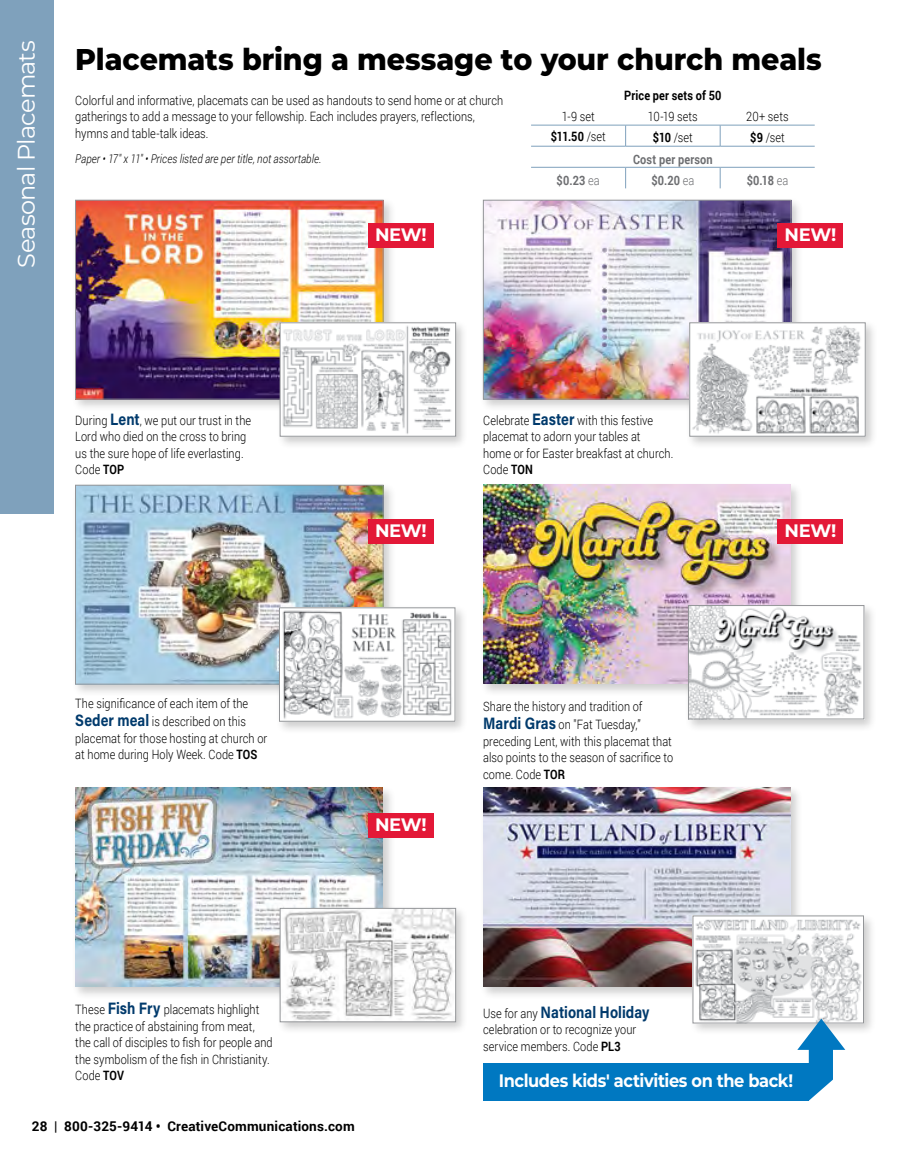
<style>
.page{position:relative;width:905px;height:1175px;background:#fff}
.page>*{position:absolute;margin:0;border:0;box-sizing:border-box;transform-origin:0 0}
.t1{font:800 30px "Montserrat";letter-spacing:-.005em;color:#000;scale:.95 1}
.t2{font:24px "Montserrat";letter-spacing:-.035em;color:#fff}
.t3{font:700 18px "Montserrat";letter-spacing:-.02em;color:#fff;scale:.9 1}
.t4{font:700 18px "Montserrat";letter-spacing:-.02em;color:#fff}
.t5{font:700 16.5px "Acumin Pro";color:#003a6c;scale:.85 1}
.t6{font:700 13.5px "Roboto";letter-spacing:.01em;color:#000}
.t7{font:300 12.9px/16.5px "Roboto";letter-spacing:.005em;color:#000;scale:.85 1}
.t8{font:700 12.9px "Roboto";letter-spacing:.015em;color:#6d6e71;scale:.85 1}
.t9{font:700 12.9px "Roboto";letter-spacing:.015em;color:#000;scale:.85 1}
.t10{font:italic 300 12px "Roboto";letter-spacing:.01em;color:#000;scale:.85 1}
.s1{font-weight:300}
.s2{font-weight:700}
.s3{font-family:"Acumin Pro";font-weight:700;font-size:16.5px;color:#003a6c}
.s4{font-family:"Roboto";font-weight:300;font-size:12.9px;color:#000}
.s5{font-weight:500}
</style>
<div class="page">
<hr style="left:531px;top:125px;width:94px;height:1px;background:#7fa1bc">
<hr style="left:625px;top:125px;width:95px;height:1px;background:#7fa1bc">
<hr style="left:720px;top:125px;width:94px;height:1px;background:#7fa1bc">
<hr style="left:531px;top:146px;width:94px;height:1px;background:#7fa1bc">
<hr style="left:625px;top:146px;width:95px;height:1px;background:#7fa1bc">
<hr style="left:720px;top:146px;width:94px;height:1px;background:#7fa1bc">
<svg style="left:625px;top:125px;width:1px;height:21px"></svg>
<svg style="left:720px;top:125px;width:1px;height:21px"></svg>
<hr style="left:531px;top:167px;width:94px;height:1px;background:#7fa1bc">
<hr style="left:625px;top:167px;width:95px;height:1px;background:#7fa1bc">
<svg style="left:625px;top:167px;width:1px;height:21px"></svg>
<hr style="left:720px;top:167px;width:94px;height:1px;background:#7fa1bc">
<svg style="left:720px;top:167px;width:1px;height:21px"></svg>
<div style="left:479px;top:784px;width:324px;height:215px;background:#000;opacity:.2"></div>
<img style="left:483px;top:787px;width:307px;height:199px">
<div style="left:479px;top:481px;width:324px;height:215px;background:#000;opacity:.2"></div>
<img style="left:483px;top:485px;width:307px;height:199px">
<div style="left:71px;top:196px;width:325px;height:216px;background:#000;opacity:.2"></div>
<img style="left:77px;top:202px;width:304px;height:195px">
<div style="left:75px;top:200px;width:308px;height:199px;border:1px solid #939598"></div>
<div style="left:479px;top:196px;width:324px;height:216px;background:#000;opacity:.2"></div>
<img style="left:485px;top:202px;width:304px;height:195px">
<div style="left:483px;top:200px;width:308px;height:199px;border:1px solid #939598"></div>
<div style="left:71px;top:481px;width:325px;height:215px;background:#000;opacity:.2"></div>
<img style="left:77px;top:487px;width:304px;height:195px">
<div style="left:75px;top:485px;width:308px;height:199px;border:1px solid #939598"></div>
<div style="left:71px;top:784px;width:324px;height:215px;background:#000;opacity:.2"></div>
<img style="left:75px;top:787px;width:308px;height:199px">
<div style="left:688px;top:912px;width:188px;height:123px;background:#000;opacity:.2"></div>
<img style="left:694px;top:917px;width:167px;height:104px">
<div style="left:692px;top:915px;width:171px;height:108px;border:1px solid #939598"></div>
<div style="left:684px;top:601px;width:192px;height:130px;background:#000;opacity:.2"></div>
<img style="left:690px;top:607px;width:172px;height:110px">
<div style="left:688px;top:605px;width:176px;height:114px;border:1px solid #939598"></div>
<div style="left:276px;top:319px;width:192px;height:130px;background:#000;opacity:.2"></div>
<img style="left:282px;top:324px;width:172px;height:110px">
<div style="left:280px;top:322px;width:176px;height:114px;border:1px solid #939598"></div>
<div style="left:685px;top:319px;width:192px;height:130px;background:#000;opacity:.2"></div>
<img style="left:691px;top:324px;width:172px;height:110px">
<div style="left:689px;top:322px;width:176px;height:114px;border:1px solid #939598"></div>
<div style="left:275px;top:604px;width:192px;height:130px;background:#000;opacity:.2"></div>
<img style="left:281px;top:609px;width:172px;height:110px">
<div style="left:279px;top:607px;width:176px;height:114px;border:1px solid #939598"></div>
<div style="left:276px;top:904px;width:192px;height:130px;background:#000;opacity:.2"></div>
<img style="left:282px;top:910px;width:172px;height:110px">
<div style="left:280px;top:908px;width:176px;height:114px;border:1px solid #939598"></div>
<div style="left:368px;top:224px;width:65px;height:24px;background:#e31837"></div>
<div style="left:368px;top:519px;width:65px;height:25px;background:#e31837"></div>
<div style="left:368px;top:813px;width:65px;height:24px;background:#e31837"></div>
<div style="left:777px;top:224px;width:66px;height:24px;background:#e31837"></div>
<div style="left:777px;top:519px;width:66px;height:25px;background:#e31837"></div>
<div style="left:483px;top:1063px;width:325px;height:37px;background:#0078c1"></div>
<svg style="left:797px;top:1018px;width:48px;height:82px"></svg>
<div style="left:0;top:0;width:53px;height:513px;background:#7fa1bc"></div>
<h2 class="t2" style="left:10px;top:268px;width:229px;rotate:-90deg">Seasonal Placemats</h2>
<h1 class="t1" style="left:75px;top:39px;width:787px">Placemats bring a message to your church meals</h1>
<p class="t7" style="left:75px;top:91px;width:505px">Colorful and informative, placemats can be used as handouts to send home or at church gatherings to add a message to your fellowship. Each includes prayers, reflections, hymns and table-talk ideas.</p>
<p class="t10" style="left:75px;top:150px;width:291px">Paper • 17" x 11" • Prices listed are per title, not assortable.</p>
<p class="t9" style="left:624px;top:87px;width:116px">Price per sets of 50</p>
<p class="t7" style="left:562px;top:108px;width:40px">1-9 set</p>
<p class="t7" style="left:648px;top:108px;width:60px">10-19 sets</p>
<p class="t7" style="left:746px;top:108px;width:51px">20+ sets</p>
<p class="t9" style="left:550px;top:127px;width:66px">$11.50 <span class="s1">/set</span></p>
<p class="t7" style="left:653px;top:129px;width:49px"><span class="s2">$10</span> /set</p>
<p class="t7" style="left:750px;top:129px;width:42px"><span class="s2">$9</span> /set</p>
<p class="t8" style="left:633px;top:150px;width:95px">Cost per person</p>
<p class="t8" style="left:556px;top:171px;width:52px">$0.23 <span class="s1">ea</span></p>
<p class="t8" style="left:651px;top:171px;width:52px">$0.20 <span class="s1">ea</span></p>
<p class="t8" style="left:746px;top:171px;width:50px">$0.18 <span class="s1">ea</span></p>
<h3 class="t4" style="left:375px;top:223px;width:53px">NEW!</h3>
<h3 class="t4" style="left:784px;top:223px;width:53px">NEW!</h3>
<p class="t7" style="left:75px;top:411px;width:208px">During <span class="s3">Lent</span>, we put our trust in the<br>Lord who died on the cross to bring us the sure hope of life everlasting.<br>Code <span class="s2">TOP</span></p>
<p class="t7" style="left:483px;top:411px;width:225px">Celebrate <span class="s3">Easter</span> with this festive placemat to adorn your tables at<br>home or for Easter breakfast at church.<br>Code <span class="s2">TON</span></p>
<h3 class="t4" style="left:375px;top:518px;width:53px">NEW!</h3>
<h3 class="t4" style="left:784px;top:518px;width:53px">NEW!</h3>
<p class="t7" style="left:75px;top:694px;width:205px;line-height:18px">The significance of each item of the<br><span class="s3">Seder meal</span> is described on this</p>
<p class="t7" style="left:75px;top:729px;width:227px">placemat for those hosting at church or at home during Holy Week. Code <span class="s2">TOS</span></p>
<h3 class="t4" style="left:375px;top:812px;width:53px">NEW!</h3>
<p class="t7" style="left:483px;top:697px;width:189px;line-height:18px">Share the history and tradition of<br><span class="s3">Mardi Gras</span> on "Fat Tuesday,”</p>
<p class="t7" style="left:483px;top:732px;width:225px;text-align:justify">preceding Lent, with this placemat that also points to the season of sacrifice to come. Code <span class="s2">TOR</span></p>
<p class="t7" style="left:75px;top:1001px;width:234px">These <span class="s3">Fish Fry</span> placemats highlight the practice of abstaining from meat, the call of disciples to fish for people and the symbolism of the fish in Christianity.<br>Code <span class="s2">TOV</span></p>
<p class="t5" style="left:483px;top:1000px;width:197px"><span class="s4">Use for any</span> National Holiday</p>
<p class="t7" style="left:483px;top:1021px;width:182px">celebration or to recognize your service members. Code <span class="s2">PL3</span></p>
<h3 class="t3" style="left:499px;top:1068px;width:328px">Includes kids' activities on the back!</h3>
<p class="t6" style="left:32px;top:1116px;width:324px">28 <span class="s5">|</span> 800-325-9414 • CreativeCommunications.com</p>
</div>
